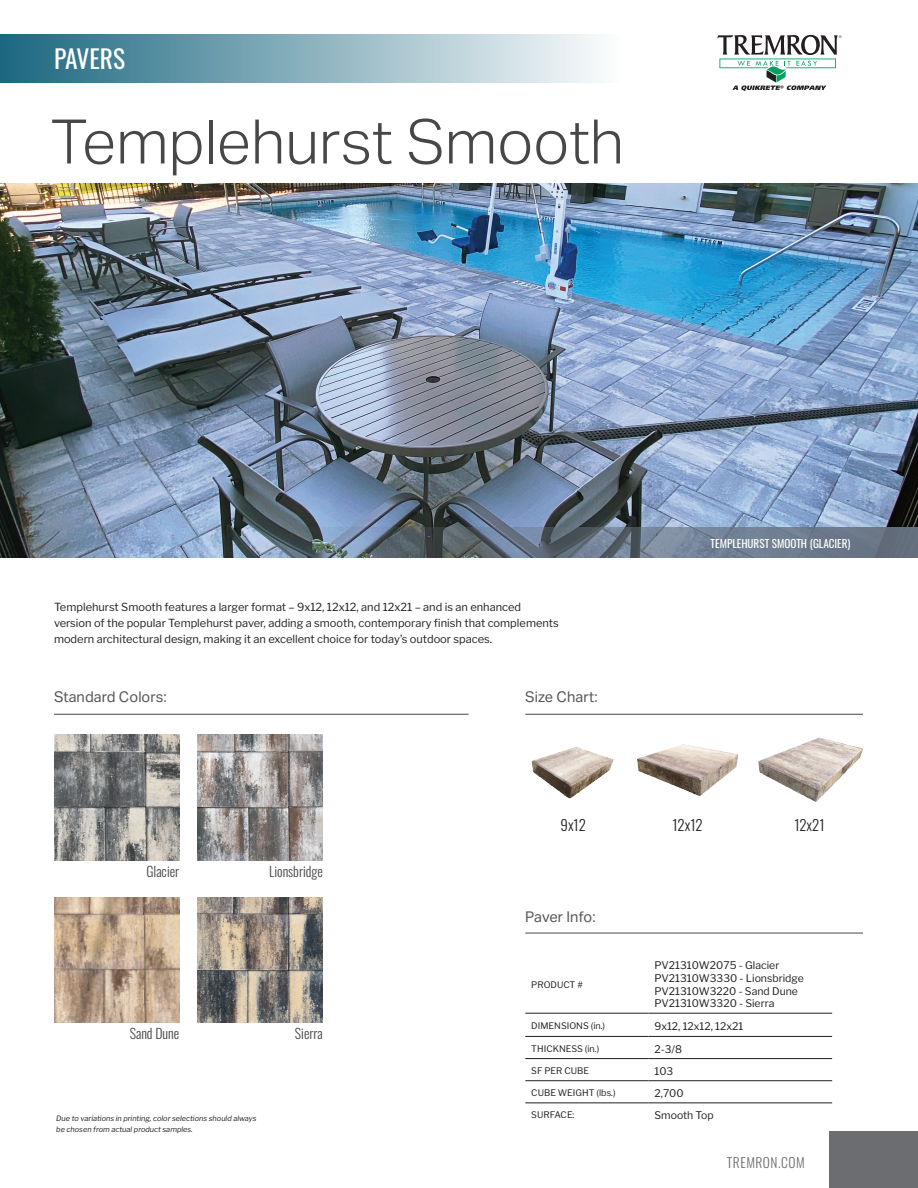
<style>
.page{position:relative;width:918px;height:1188px;background:#fff}
.page>*{position:absolute;margin:0;border:0;box-sizing:border-box;transform-origin:0 0}
.t1{font:300 61.5px "Aktiv Grotesk";color:#464748}
.t2{font:25.5px "Oswald";color:#fff}
.t3{font:14.7px "Aktiv Grotesk";color:#57585a}
.t4{font:300 14.7px "Oswald";color:#231f20}
.t5{font:300 13.8px "Oswald";color:#464748}
.t6{font:300 13.5px "Oswald";letter-spacing:.04em;color:#6c6d70}
.t7{font:11.1px/16px "Libre Franklin";color:#231f20}
.t8{font:11.1px "Oswald";color:#fff}
.t9{font:10.5px/12.6px "Libre Franklin";color:#231f20}
.t10{font:9px "Libre Franklin";color:#231f20}
.t11{font:italic 7.35px/11.1px "Libre Franklin";color:#231f20}
</style>
<div class="page">
<div style="left:0;top:34px;width:621px;height:48px;background:linear-gradient(to right,#1b6880,#fcfdfd)"></div>
<img style="left:0;top:184px;width:918px;height:374px">
<svg style="left:270px;top:527px;width:648px;height:31px;background:#667483"></svg>
<div style="left:829px;top:1132px;width:89px;height:56px;background:#6c6d70"></div>
<hr style="left:54px;top:714px;width:415px;height:1px;background:#464748">
<img style="left:54px;top:735px;width:125px;height:125px">
<img style="left:54px;top:897px;width:125px;height:126px">
<img style="left:198px;top:735px;width:125px;height:125px">
<img style="left:198px;top:897px;width:125px;height:126px">
<svg style="left:717px;top:35px;width:125px;height:56px"></svg>
<hr style="left:525px;top:714px;width:338px;height:1px;background:#464748">
<hr style="left:525px;top:933px;width:338px;height:1px;background:#464748">
<hr style="left:648px;top:1013px;width:184px;height:1px;background:#231f20">
<hr style="left:648px;top:1036px;width:184px;height:1px;background:#231f20">
<hr style="left:648px;top:1058px;width:184px;height:1px;background:#231f20">
<hr style="left:648px;top:1080px;width:184px;height:1px;background:#231f20">
<hr style="left:525px;top:1013px;width:123px;height:1px;background:#231f20">
<hr style="left:525px;top:1036px;width:123px;height:1px;background:#231f20">
<hr style="left:525px;top:1058px;width:123px;height:1px;background:#231f20">
<hr style="left:525px;top:1080px;width:123px;height:1px;background:#231f20">
<hr style="left:525px;top:1103px;width:123px;height:1px;background:#231f20">
<hr style="left:648px;top:1103px;width:184px;height:1px;background:#231f20">
<img style="left:531px;top:747px;width:83px;height:52px">
<img style="left:637px;top:744px;width:101px;height:52px">
<img style="left:758px;top:737px;width:105px;height:65px">
<h2 class="t2" style="left:54px;top:35px;width:73px">PAVERS</h2>
<h1 class="t1" style="left:51px;top:106px;width:575px">Templehurst Smooth</h1>
<p class="t7" style="left:54px;top:598px;width:506px">Templehurst Smooth features a larger format – 9x12, 12x12, and 12x21 – and is an enhanced version of the popular Templehurst paver, adding a smooth, contemporary finish that complements modern architectural design, making it an excellent choice for today’s outdoor spaces.</p>
<h3 class="t3" style="left:54px;top:688px;width:114px">Standard Colors:</h3>
<h3 class="t3" style="left:525px;top:688px;width:74px">Size Chart:</h3>
<p class="t8" style="left:711px;top:533px;width:141px">TEMPLEHURST SMOOTH (GLACIER)</p>
<p class="t5" style="left:146px;top:859px;width:34px">Glacier</p>
<p class="t5" style="left:269px;top:859px;width:55px">Lionsbridge</p>
<p class="t5" style="left:130px;top:1021px;width:51px">Sand Dune</p>
<p class="t11" style="left:56px;top:1112px;width:202px">Due to variations in printing, color selections should always be chosen from actual product samples.</p>
<p class="t5" style="left:295px;top:1021px;width:29px">Sierra</p>
<h3 class="t4" style="left:561px;top:812px;width:27px">9x12</h3>
<h3 class="t4" style="left:673px;top:812px;width:32px">12x12</h3>
<h3 class="t4" style="left:794px;top:812px;width:32px">12x21</h3>
<h3 class="t3" style="left:525px;top:909px;width:72px">Paver Info:</h3>
<p class="t10" style="left:531px;top:977px;width:53px">PRODUCT #</p>
<p class="t9" style="left:654px;top:958px;width:151px">PV21310W2075 - Glacier<br>PV21310W3330 - Lionsbridge<br>PV21310W3220 - Sand Dune<br>PV21310W3320 - Sierra</p>
<p class="t10" style="left:531px;top:1019px;width:75px">DIMENSIONS (in.)</p>
<p class="t9" style="left:654px;top:1019px;width:90px">9x12, 12x12, 12x21</p>
<p class="t10" style="left:531px;top:1041px;width:69px">THICKNESS (in.)</p>
<p class="t9" style="left:654px;top:1041px;width:29px">2-3/8</p>
<p class="t10" style="left:531px;top:1064px;width:59px">SF PER CUBE</p>
<p class="t9" style="left:654px;top:1064px;width:20px">103</p>
<p class="t10" style="left:531px;top:1086px;width:86px">CUBE WEIGHT (lbs.)</p>
<p class="t9" style="left:654px;top:1086px;width:31px">2,700</p>
<p class="t10" style="left:531px;top:1108px;width:45px">SURFACE:</p>
<p class="t9" style="left:654px;top:1108px;width:61px">Smooth Top</p>
<p class="t6" style="left:727px;top:1150px;width:79px">TREMRON.COM</p>
</div>
